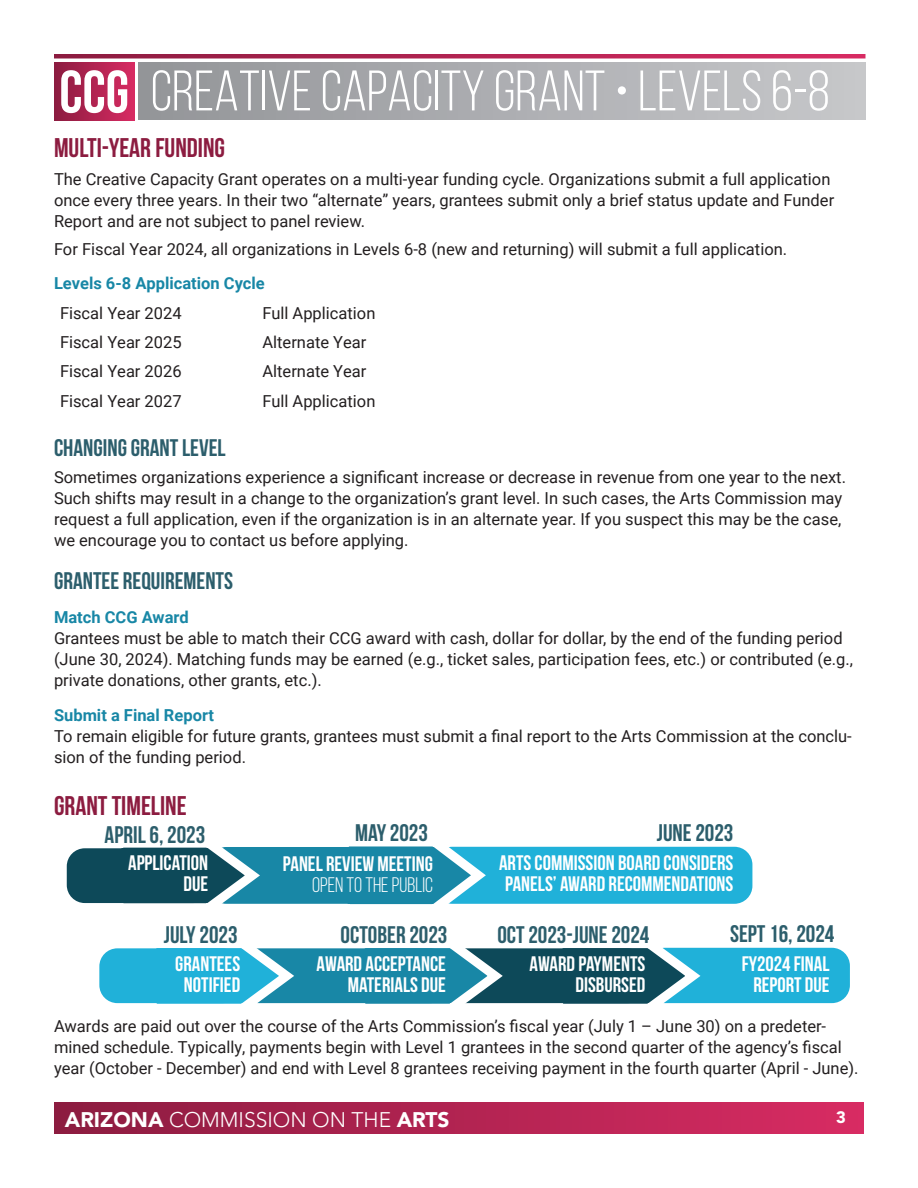
<style>
.page{position:relative;width:918px;height:1188px;background:#fff}
.page>*{position:absolute;margin:0;border:0;box-sizing:border-box;transform-origin:0 0}
.t1{font:57px "Bebas Neue";color:#fff}
.Header_2{font:700 27px "Bebas Neue";color:#8c1c40}
.Graphic_Text_2{font:700 24px "Bebas Neue";color:#2c5e6c}
.Header_3{font:700 24px "Bebas Neue";color:#2c5e6c}
.Graphic_Text{font:700 21px/21px "Bebas Neue";color:#fff;text-align:right}
.t2{font:300 21px "Avenir LT Std";color:#fff}
.Body_1{font:16.5px/21px "Roboto";color:#231f20}
.Header_5{font:700 16.5px "Roboto";color:#1887a6}
.t3{font:900 16.5px "Avenir LT Std";color:#fff}
.s1{font-weight:700;font-size:60px}
.s2{font-weight:400}
.s3{font-weight:900}
</style>
<div class="page">
<div style="left:55px;top:1102px;width:808px;height:31px;background:linear-gradient(to right,#8c1c40,#d82b63)"></div>
<div style="left:139px;top:63px;width:727px;height:57px;background:linear-gradient(to right,#939598,#c7c8ca)"></div>
<div style="left:55px;top:63px;width:79px;height:57px;background:linear-gradient(to right,#8c1c40,#d72b62)"></div>
<svg style="left:54px;top:54px;width:812px;height:4px;background:#b12351"></svg>
<div style="left:647px;top:948px;width:203px;height:55px;background:#20b1d9;border-radius:18px"></div>
<svg style="left:99px;top:947px;width:609px;height:57px;background:#33849a"></svg>
<div style="left:434px;top:847px;width:318px;height:57px;background:#20b1d9;border-radius:18px"></div>
<svg style="left:348px;top:846px;width:145px;height:59px"></svg>
<div style="left:208px;top:847px;width:217px;height:57px;background:#1887a6;border-radius:18px"></div>
<svg style="left:66px;top:847px;width:202px;height:57px"></svg>
<div style="left:67px;top:848px;width:144px;height:55px;background:#0d4959;border-radius:18px"></div>
<div style="left:104px;top:854px;width:104px;height:40px;background:#0d4959"></div>
<div style="left:99px;top:948px;width:141px;height:55px;background:#20b1d9;border-radius:18px"></div>
<h1 class="t1" style="left:59px;top:60px;width:772px"><span class="s1">CCG</span> CREATIVE CAPACITY GRANT • LEVELS 6-8</h1>
<p class="Header_2" style="left:54px;top:133px;width:173px">MULTI-YEAR FUNDING</p>
<p class="Body_1" style="left:54px;top:168px;width:782px">The Creative Capacity Grant operates on a multi-year funding cycle. Organizations submit a full application once every three years. In their two “alternate” years, grantees submit only a brief status update and Funder<br>Report and are not subject to panel review.</p>
<p class="Body_1" style="left:54px;top:238px;width:735px">For Fiscal Year 2024, all organizations in Levels 6-8 (new and returning) will submit a full application.</p>
<p class="Header_5" style="left:54px;top:272px;width:212px">Levels 6-8 Application Cycle</p>
<p class="Body_1" style="left:60px;top:302px;width:123px">Fiscal Year 2024</p>
<p class="Body_1" style="left:262px;top:302px;width:114px">Full Application</p>
<p class="Body_1" style="left:60px;top:331px;width:123px">Fiscal Year 2025</p>
<p class="Body_1" style="left:262px;top:331px;width:106px">Alternate Year</p>
<p class="Body_1" style="left:60px;top:360px;width:123px">Fiscal Year 2026</p>
<p class="Body_1" style="left:262px;top:360px;width:106px">Alternate Year</p>
<p class="Body_1" style="left:60px;top:390px;width:123px">Fiscal Year 2027</p>
<p class="Body_1" style="left:262px;top:390px;width:114px">Full Application</p>
<p class="Header_3" style="left:54px;top:434px;width:173px">CHANGING GRANT LEVEL</p>
<p class="Body_1" style="left:54px;top:466px;width:794px">Sometimes organizations experience a significant increase or decrease in revenue from one year to the next.<br>Such shifts may result in a change to the organization’s grant level. In such cases, the Arts Commission may request a full application, even if the organization is in an alternate year. If you suspect this may be the case, we encourage you to contact us before applying.</p>
<p class="Header_3" style="left:54px;top:567px;width:181px">GRANTEE REQUIREMENTS</p>
<p class="Header_5" style="left:54px;top:606px;width:136px">Match CCG Award</p>
<p class="Body_1" style="left:54px;top:627px;width:801px">Grantees must be able to match their CCG award with cash, dollar for dollar, by the end of the funding period (June 30, 2024). Matching funds may be earned (e.g., ticket sales, participation fees, etc.) or contributed (e.g., private donations, other grants, etc.).</p>
<p class="Header_5" style="left:54px;top:703px;width:162px">Submit a Final Report</p>
<p class="Body_1" style="left:54px;top:725px;width:799px">To remain eligible for future grants, grantees must submit a final report to the Arts Commission at the conclu&shy;sion of the funding period.</p>
<p class="Header_2" style="left:54px;top:791px;width:134px">GRANT TIMELINE</p>
<p class="Graphic_Text_2" style="left:105px;top:821px;width:102px">APRIL 6, 2023</p>
<p class="Graphic_Text_2" style="left:355px;top:820px;width:74px">MAY 2023</p>
<p class="Graphic_Text_2" style="left:657px;top:820px;width:78px">JUNE 2023</p>
<p class="Graphic_Text" style="left:128px;top:852px;width:82px">APPLICATION<br>DUE</p>
<p class="Graphic_Text" style="left:283px;top:853px;width:152px">PANEL REVIEW MEETING<br><span class="s2">OPEN TO THE PUBLIC</span></p>
<p class="Graphic_Text" style="left:499px;top:852px;width:236px;text-align:left">ARTS COMMISSION BOARD CONSIDERS<br>PANELS’ AWARD RECOMMENDATIONS</p>
<p class="Graphic_Text_2" style="left:164px;top:922px;width:75px">JULY 2023</p>
<p class="Graphic_Text" style="left:175px;top:953px;width:66px;text-align:center">GRANTEES<br>NOTIFIED</p>
<p class="Graphic_Text_2" style="left:341px;top:922px;width:108px">OCTOBER 2023</p>
<p class="Graphic_Text" style="left:317px;top:953px;width:131px">AWARD ACCEPTANCE<br>MATERIALS DUE</p>
<p class="Graphic_Text_2" style="left:497px;top:922px;width:154px">OCT 2023-JUNE 2024</p>
<p class="Header_3" style="left:730px;top:920px;width:106px">SEPT 16, 2024</p>
<p class="Graphic_Text" style="left:742px;top:953px;width:89px;text-align:center">FY2024 FINAL<br>REPORT DUE</p>
<p class="Graphic_Text" style="left:530px;top:953px;width:117px">AWARD PAYMENTS<br>DISBURSED</p>
<p class="Body_1" style="left:54px;top:1015px;width:806px">Awards are paid out over the course of the Arts Commission’s fiscal year (July 1 – June 30) on a predeter&shy;mined schedule. Typically, payments begin with Level 1 grantees in the second quarter of the agency’s fiscal year (October - December) and end with Level 8 grantees receiving payment in the fourth quarter (April - June).</p>
<p class="t2" style="left:65px;top:1107px;width:386px"><span class="s3">ARIZONA</span> COMMISSION ON THE <span class="s3">ARTS</span></p>
<p class="t3" style="left:836px;top:1107px;width:11px">3</p>
</div>
